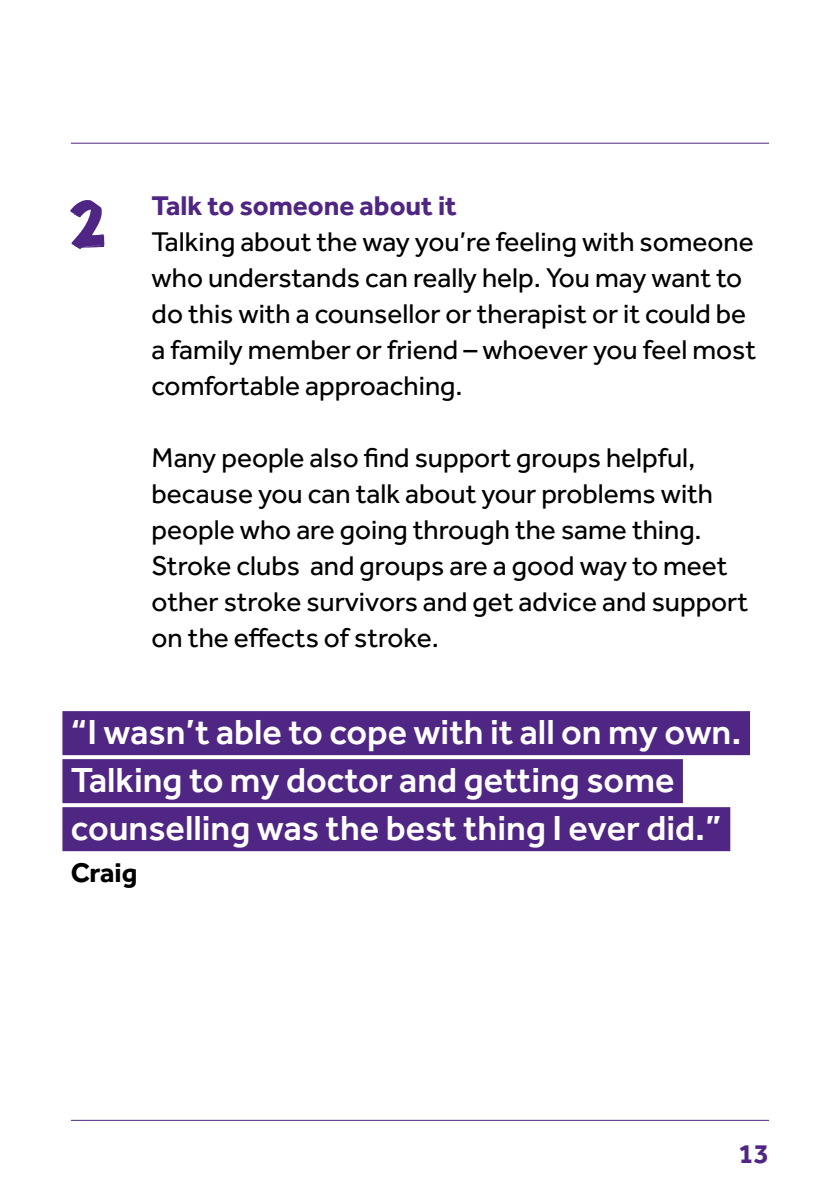
<style>
.page{position:relative;width:840px;height:1191px;background:#fff}
.page>*{position:absolute;margin:0;border:0;box-sizing:border-box;transform-origin:0 0}
.t1{font:72px "Action";color:#4f2683}
.t2{font:500 36px/48px "Effra";color:#fff}
.t3{font:28px/36px "Effra";color:#000}
.t4{font:700 28px "Effra";color:#4f2683}
.t5{font:700 28px "Effra";letter-spacing:-.005em;color:#000}
</style>
<div class="page">
<hr style="left:71px;top:143px;width:697px;height:1px;background:#4f2683">
<hr style="left:71px;top:1119px;width:697px;height:1px;background:#4f2683">
<div style="left:62px;top:711px;width:687px;height:44px;background:#4f2683"></div>
<div style="left:62px;top:759px;width:620px;height:44px;background:#4f2683"></div>
<div style="left:62px;top:807px;width:667px;height:44px;background:#4f2683"></div>
<h1 class="t1" style="left:71px;top:169px;width:34px">2</h1>
<p class="t4" style="left:151px;top:188px;width:306px">Talk to someone about it</p>
<p class="t3" style="left:151px;top:223px;width:605px">Talking about the way you’re feeling with someone who understands can really help. You may want to do this with a counsellor or therapist or it could be a family member or friend – whoever you feel most comfortable approaching.</p>
<p class="t3" style="left:151px;top:439px;width:597px">Many people also find support groups helpful, because you can talk about your problems with people who are going through the same thing.<br>Stroke clubs and groups are a good way to meet other stroke survivors and get advice and support on the effects of stroke.</p>
<p class="t2" style="left:71px;top:707px;width:671px">“I wasn’t able to cope with it all on my own.<br>Talking to my doctor and getting some counselling was the best thing I ever did.”</p>
<p class="t5" style="left:71px;top:855px;width:68px">Craig</p>
<p class="t4" style="left:738px;top:1136px;width:32px">13</p>
</div>
